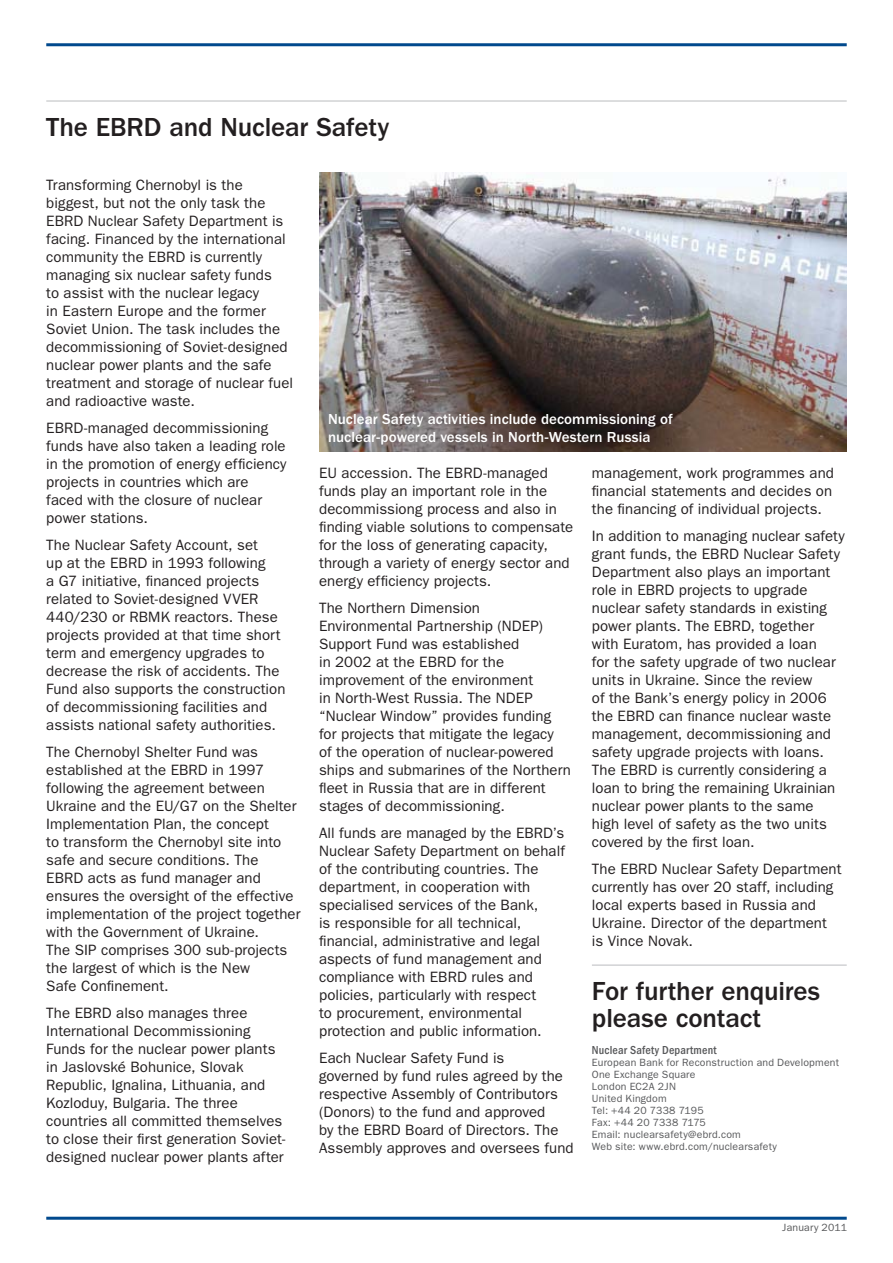
<style>
.page{position:relative;width:893px;height:1263px;background:#fff}
.page>*{position:absolute;margin:0;border:0;box-sizing:border-box;transform-origin:0 0}
.Basic_-_H1{font:500 27px/27px "ITC Franklin Gothic Std";letter-spacing:-.005em;color:#231f20}
.Basic_-_Body{font:15px/18px "ITC Franklin Gothic Std";letter-spacing:.005em;color:#231f20}
.Basic_-_H3_timeline{font:500 15px/18px "ITC Franklin Gothic Std";letter-spacing:.005em;color:#fff}
.Contacts_-_heading{font:500 condensed 12px "ITC Franklin Gothic Std";letter-spacing:.015em;color:#57585a}
.Contacts_-_body{font:10.5px "ITC Franklin Gothic Std";letter-spacing:.02em;color:#57585a}
</style>
<div class="page">
<hr style="left:46px;top:43px;width:801px;height:3px;background:#01498d">
<hr style="left:46px;top:1217px;width:801px;height:3px;background:#01498d">
<hr style="left:46px;top:100px;width:801px;height:2px;background:#d1d2d4">
<img style="left:319px;top:172px;width:528px;height:279px">
<hr style="left:592px;top:964px;width:255px;height:2px;background:#d1d2d4">
<p class="Basic_-_H1" style="left:46px;top:114px;width:345px">The EBRD and Nuclear Safety</p>
<p class="Basic_-_Body" style="left:46px;top:176px;width:248px">Transforming Chernobyl is the biggest, but not the only task the EBRD Nuclear Safety Department is facing. Financed by the international community the EBRD is currently managing six nuclear safety funds<br>to assist with the nuclear legacy<br>in Eastern Europe and the former Soviet Union. The task includes the decommissioning of Soviet-designed nuclear power plants and the safe treatment and storage of nuclear fuel and radioactive waste.</p>
<p class="Basic_-_Body" style="left:46px;top:419px;width:242px">EBRD-managed decommissioning funds have also taken a leading role in the promotion of energy efficiency projects in countries which are faced with the closure of nuclear power stations.</p>
<p class="Basic_-_Body" style="left:46px;top:536px;width:241px">The Nuclear Safety Account, set<br>up at the EBRD in 1993 following<br>a G7 initiative, financed projects related to Soviet-designed VVER 440/230 or RBMK reactors. These projects provided at that time short term and emergency upgrades to decrease the risk of accidents. The Fund also supports the construction of decommissioning facilities and assists national safety authorities.</p>
<p class="Basic_-_Body" style="left:46px;top:743px;width:256px">The Chernobyl Shelter Fund was established at the EBRD in 1997 following the agreement between<br>Ukraine and the EU/G7 on the Shelter<br>Implementation Plan, the concept<br>to transform the Chernobyl site into safe and secure conditions. The<br>EBRD acts as fund manager and ensures the oversight of the effective implementation of the project together with the Government of Ukraine.<br>The SIP comprises 300 sub-projects the largest of which is the New<br>Safe Confinement.</p>
<p class="Basic_-_Body" style="left:46px;top:1004px;width:240px">The EBRD also manages three International Decommissioning Funds for the nuclear power plants in Jaslovské Bohunice, Slovak Republic, Ignalina, Lithuania, and Kozloduy, Bulgaria. The three countries all committed themselves to close their first generation Soviet&shy;designed nuclear power plants after</p>
<p class="Basic_-_H3_timeline" style="left:328px;top:410px;width:346px">Nuclear Safety activities include decommissioning of nuclear-powered vessels in North-Western Russia</p>
<p class="Basic_-_Body" style="left:319px;top:464px;width:256px">EU accession. The EBRD-managed funds play an important role in the decommissiong process and also in finding viable solutions to compensate for the loss of generating capacity, through a variety of energy sector and energy efficiency projects.</p>
<p class="Basic_-_Body" style="left:319px;top:599px;width:253px">The Northern Dimension<br>Environmental Partnership (NDEP)<br>Support Fund was established<br>in 2002 at the EBRD for the improvement of the environment<br>in North-West Russia. The NDEP “Nuclear Window” provides funding for projects that mitigate the legacy<br>of the operation of nuclear-powered ships and submarines of the Northern fleet in Russia that are in different stages of decommissioning.</p>
<p class="Basic_-_Body" style="left:319px;top:824px;width:247px">All funds are managed by the EBRD’s Nuclear Safety Department on behalf of the contributing countries. The department, in cooperation with specialised services of the Bank,<br>is responsible for all technical, financial, administrative and legal aspects of fund management and compliance with EBRD rules and policies, particularly with respect<br>to procurement, environmental protection and public information.</p>
<p class="Basic_-_Body" style="left:319px;top:1049px;width:256px">Each Nuclear Safety Fund is<br>governed by fund rules agreed by the respective Assembly of Contributors (Donors) to the fund and approved<br>by the EBRD Board of Directors. The Assembly approves and oversees fund</p>
<p class="Basic_-_Body" style="left:592px;top:464px;width:244px;text-align:justify">management, work programmes and financial statements and decides on the financing of individual projects.</p>
<p class="Basic_-_Body" style="left:592px;top:527px;width:254px">In addition to managing nuclear safety grant funds, the EBRD Nuclear Safety Department also plays an important role in EBRD projects to upgrade nuclear safety standards in existing power plants. The EBRD, together<br>with Euratom, has provided a loan<br>for the safety upgrade of two nuclear units in Ukraine. Since the review<br>of the Bank’s energy policy in 2006 the EBRD can finance nuclear waste management, decommissioning and safety upgrade projects with loans.<br>The EBRD is currently considering a loan to bring the remaining Ukrainian nuclear power plants to the same<br>high level of safety as the two units covered by the first loan.</p>
<p class="Basic_-_Body" style="left:592px;top:860px;width:251px">The EBRD Nuclear Safety Department currently has over 20 staff, including local experts based in Russia and<br>Ukraine. Director of the department is Vince Novak.</p>
<p class="Basic_-_H1" style="left:592px;top:978px;width:230px">For further enquires please contact</p>
<p class="Contacts_-_heading" style="left:592px;top:1043px;width:126px">Nuclear Safety Department</p>
<p class="Contacts_-_body" style="left:592px;top:1057px;width:249px">European Bank for Reconstruction and Development</p>
<p class="Contacts_-_body" style="left:592px;top:1069px;width:105px">One Exchange Square</p>
<p class="Contacts_-_body" style="left:592px;top:1081px;width:86px">London EC2A 2JN</p>
<p class="Contacts_-_body" style="left:592px;top:1093px;width:76px">United Kingdom</p>
<p class="Contacts_-_body" style="left:592px;top:1105px;width:113px">Tel: +44 20 7338 7195</p>
<p class="Contacts_-_body" style="left:592px;top:1117px;width:115px">Fax: +44 20 7338 7175</p>
<p class="Contacts_-_body" style="left:592px;top:1129px;width:150px">Email: nuclearsafety@ebrd.com</p>
<p class="Contacts_-_body" style="left:592px;top:1141px;width:186px">Web site: www.ebrd.com/nuclearsafety</p>
<p class="Contacts_-_body" style="left:782px;top:1222px;width:66px">January 2011</p>
</div>
